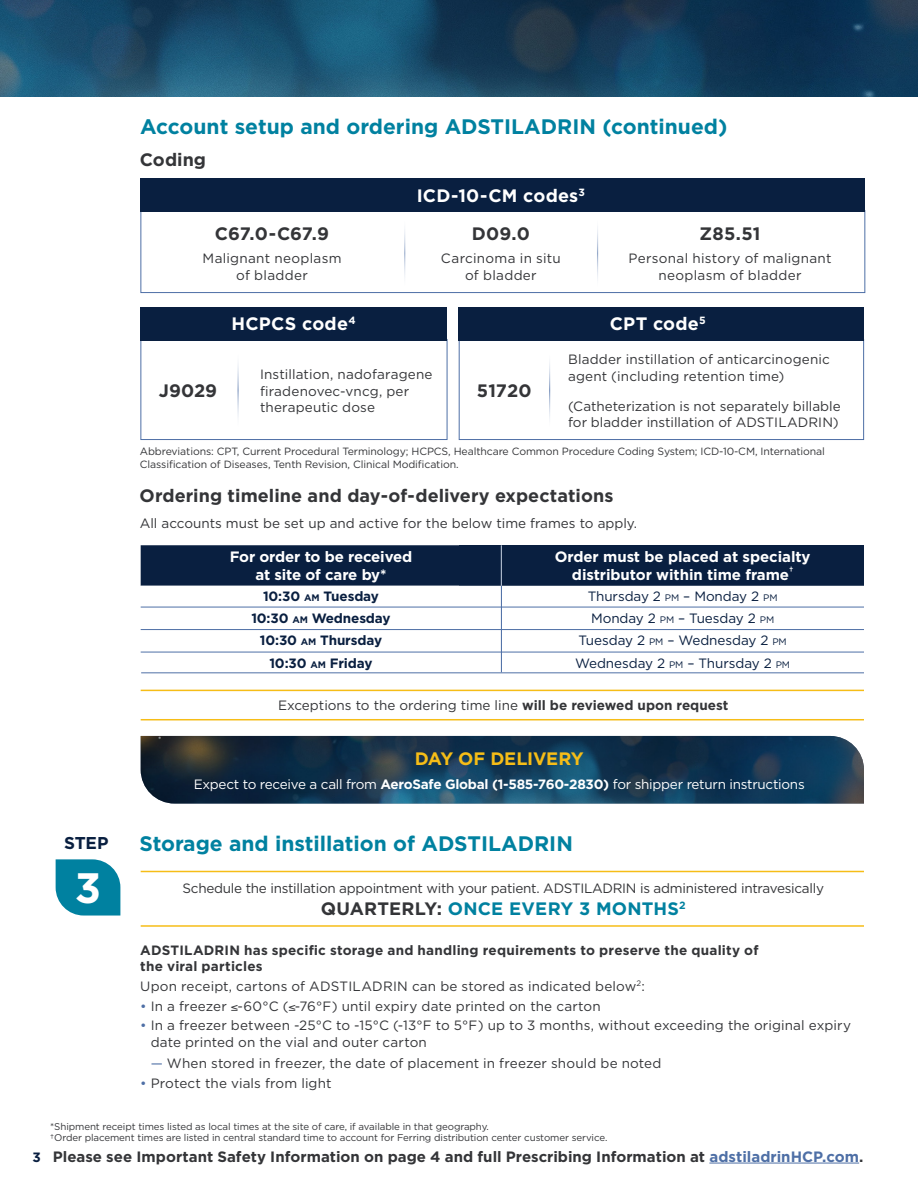
<style>
.page{position:relative;width:918px;height:1188px;background:#fff}
.page>*{position:absolute;margin:0;border:0;box-sizing:border-box;transform-origin:0 0}
.t1{font:700 42.45px "Gotham";color:#fff}
.t2{font:700 21px "Gotham";color:#0081a0}
.t3{font:700 18px "Gotham";letter-spacing:.005em;color:#343538}
.t4{font:700 18px "Gotham";letter-spacing:.015em;color:#fff}
.t5{font:700 18px "Gotham";letter-spacing:.015em;color:#0081a0}
.t6{font:700 18px "Gotham";letter-spacing:-.015em;color:#f6bd17}
.t7{font:700 17.1px "Gotham";color:#091f40}
.t8{font:700 15px "Gotham";color:#343538}
.t9{font:700 15px/18px "Gotham";letter-spacing:-.005em;color:#fff;text-align:center}
.t10{font:13.5px/16.5px "Gotham";letter-spacing:.005em;color:#343538}
.t11{font:700 13.5px/16.5px "Gotham";letter-spacing:.015em;color:#343538}
.t12{font:13.5px "Gotham";letter-spacing:-.02em;color:#343538}
.t13{font:13.5px "Gotham";letter-spacing:-.005em;color:#091f40}
.t14{font:13.5px "Gotham";letter-spacing:-.02em;color:#fff}
.t15{font:700 13.5px "Gotham";letter-spacing:-.01em;color:#091f40}
.t16{font:10.5px/13.5px "Gotham";letter-spacing:-.01em;color:#343538}
.t17{font:9.75px/10.5px "Gotham";letter-spacing:-.01em;color:#343538}
.s1{font-size:9.45px}
.s2{font-weight:700}
.s3{color:#343538}
.s4{color:#4e6fa6}
</style>
<div class="page">
<img style="left:0;top:0;width:918px;height:96px">
<img style="left:141px;top:736px;width:723px;height:68px">
<div style="left:140px;top:210px;width:725px;height:83px;background:#fff;border:1px solid #4e6fa6"></div>
<div style="left:140px;top:178px;width:725px;height:34px;background:#091f40"></div>
<hr style="left:404px;top:216px;width:2px;height:74px;background:#4e6fa6">
<hr style="left:597px;top:216px;width:1px;height:74px;background:#4e6fa6">
<div style="left:140px;top:339px;width:307px;height:101px;background:#fff;border:1px solid #4e6fa6"></div>
<div style="left:459px;top:339px;width:405px;height:101px;background:#fff;border:1px solid #4e6fa6"></div>
<div style="left:140px;top:307px;width:307px;height:34px;background:#091f40"></div>
<div style="left:459px;top:307px;width:405px;height:34px;background:#091f40"></div>
<hr style="left:238px;top:350px;width:1px;height:81px;background:#4e6fa6">
<hr style="left:549px;top:350px;width:2px;height:81px;background:#4e6fa6">
<hr style="left:141px;top:690px;width:723px;height:1px;background:#f6bd17">
<hr style="left:141px;top:719px;width:723px;height:1px;background:#f6bd17">
<hr style="left:141px;top:871px;width:723px;height:1px;background:#f6bd17">
<hr style="left:141px;top:925px;width:723px;height:2px;background:#f6bd17">
<hr style="left:709px;top:1163px;width:150px;height:1px;background:#4e6fa6">
<div style="left:141px;top:545px;width:723px;height:41px;background:#091f40"></div>
<svg style="left:141px;top:586px;width:723px;height:88px"></svg>
<hr style="left:501px;top:545px;width:1px;height:41px;background:#cad4e4">
<hr style="left:141px;top:607px;width:360px;height:1px;background:#4e6fa6">
<hr style="left:501px;top:607px;width:363px;height:1px;background:#4e6fa6">
<hr style="left:141px;top:629px;width:360px;height:1px;background:#4e6fa6">
<hr style="left:501px;top:629px;width:363px;height:1px;background:#4e6fa6">
<hr style="left:141px;top:652px;width:360px;height:1px;background:#4e6fa6">
<hr style="left:501px;top:652px;width:363px;height:1px;background:#4e6fa6">
<hr style="left:141px;top:672px;width:723px;height:1px;background:#4e6fa6">
<hr style="left:501px;top:586px;width:1px;height:86px;background:#4e6fa6">
<svg style="left:56px;top:859px;width:64px;height:57px;background:#1a8da9"></svg>
<h2 class="t2" style="left:140px;top:113px;width:589px">Account setup and ordering ADSTILADRIN (continued)</h2>
<h3 class="t3" style="left:140px;top:147px;width:68px">Coding</h3>
<h3 class="t3" style="left:215px;top:222px;width:116px">C67.0-C67.9</h3>
<p class="t10" style="left:203px;top:250px;width:140px;text-align:center">Malignant neoplasm of bladder</p>
<h3 class="t4" style="left:417px;top:184px;width:170px">ICD-10-CM codes<sup>3</sup></h3>
<h3 class="t3" style="left:472px;top:222px;width:59px">D09.0</h3>
<p class="t10" style="left:441px;top:250px;width:121px;text-align:center">Carcinoma in situ of bladder</p>
<h3 class="t3" style="left:700px;top:222px;width:63px">Z85.51</h3>
<p class="t10" style="left:629px;top:250px;width:204px;text-align:center">Personal history of malignant neoplasm of bladder</p>
<h3 class="t4" style="left:231px;top:312px;width:126px">HCPCS code<sup>4</sup></h3>
<h3 class="t4" style="left:610px;top:312px;width:97px">CPT code<sup>5</sup></h3>
<p class="t10" style="left:568px;top:351px;width:263px">Bladder instillation of anticarcinogenic agent (including retention time)</p>
<p class="t10" style="left:568px;top:398px;width:274px">(Catheterization is not separately billable for bladder instillation of ADSTILADRIN)</p>
<p class="t10" style="left:260px;top:366px;width:174px">Instillation, nadofaragene firadenovec-vncg, per therapeutic dose</p>
<h3 class="t3" style="left:159px;top:378px;width:60px">J9029</h3>
<h3 class="t3" style="left:477px;top:379px;width:56px">51720</h3>
<p class="t16" style="left:140px;top:444px;width:687px">Abbreviations: CPT, Current Procedural Terminology; HCPCS, Healthcare Common Procedure Coding System; ICD-10-CM, International<br>Classification of Diseases, Tenth Revision, Clinical Modification.</p>
<h3 class="t3" style="left:140px;top:484px;width:475px">Ordering timeline and day-of-delivery expectations</h3>
<p class="t10" style="left:140px;top:514px;width:499px">All accounts must be set up and active for the below time frames to apply.</p>
<p class="t9" style="left:230px;top:547px;width:184px">For order to be received at site of care by*</p>
<p class="t9" style="left:555px;top:547px;width:257px">Order must be placed at specialty distributor within time frame<sup>†</sup></p>
<p class="t15" style="left:263px;top:587px;width:117px">10:30 <span class="s1">AM</span> Tuesday</p>
<p class="t13" style="left:588px;top:588px;width:191px">Thursday 2 <span class="s1">PM</span> – Monday 2 <span class="s1">PM</span></p>
<p class="t15" style="left:251px;top:609px;width:141px">10:30 <span class="s1">AM</span> Wednesday</p>
<p class="t13" style="left:591px;top:610px;width:185px">Monday 2 <span class="s1">PM</span> – Tuesday 2 <span class="s1">PM</span></p>
<p class="t15" style="left:260px;top:632px;width:124px">10:30 <span class="s1">AM</span> Thursday</p>
<p class="t13" style="left:579px;top:632px;width:210px">Tuesday 2 <span class="s1">PM</span> – Wednesday 2 <span class="s1">PM</span></p>
<p class="t15" style="left:269px;top:654px;width:105px">10:30 <span class="s1">AM</span> Friday</p>
<p class="t13" style="left:575px;top:655px;width:217px">Wednesday 2 <span class="s1">PM</span> – Thursday 2 <span class="s1">PM</span></p>
<p class="t10" style="left:278px;top:697px;width:452px">Exceptions to the ordering time line <span class="s2">will be reviewed upon request</span></p>
<h3 class="t6" style="left:415px;top:746px;width:171px">DAY OF DELIVERY</h3>
<p class="t14" style="left:194px;top:776px;width:613px">Expect to receive a call from <span class="s2">AeroSafe Global (1-585-760-2830)</span> for shipper return instructions</p>
<p class="t7" style="left:64px;top:831px;width:46px">STEP</p>
<h1 class="t1" style="left:75px;top:860px;width:28px">3</h1>
<h2 class="t2" style="left:139px;top:830px;width:435px">Storage and instillation of ADSTILADRIN</h2>
<p class="t12" style="left:183px;top:879px;width:643px">Schedule the instillation appointment with your patient. ADSTILADRIN is administered intravesically</p>
<h3 class="t5" style="left:321px;top:897px;width:366px"><span class="s3">QUARTERLY:</span> ONCE EVERY 3 MONTHS<sup>2</sup></h3>
<p class="t11" style="left:140px;top:941px;width:620px">ADSTILADRIN has specific storage and handling requirements to preserve the quality of the viral particles</p>
<p class="t10" style="left:140px;top:977px;width:506px">Upon receipt, cartons of ADSTILADRIN can be stored as indicated below<sup>2</sup>:</p>
<p class="t10" style="left:140px;top:997px;width:462px"><span class="s4">•</span> In a freezer ≤-60°C (≤-76°F) until expiry date printed on the carton</p>
<p class="t10" style="left:151px;top:1017px;width:702px;text-indent:-11px"><span class="s4">•</span> In a freezer between -25°C to -15°C (-13°F to 5°F) up to 3 months, without exceeding the original expiry date printed on the vial and outer carton</p>
<p class="t10" style="left:151px;top:1055px;width:512px"><span class="s4">—</span> When stored in freezer, the date of placement in freezer should be noted</p>
<p class="t10" style="left:140px;top:1074px;width:193px"><span class="s4">•</span> Protect the vials from light</p>
<p class="t15" style="left:32px;top:1148px;width:10px">3</p>
<p class="t17" style="left:50px;top:1121px;width:559px">*Shipment receipt times listed as local times at the site of care, if available in that geography.<br>†Order placement times are listed in central standard time to account for Ferring distribution center customer service.</p>
<p class="t8" style="left:53px;top:1146px;width:812px">Please see Important Safety Information on page 4 and full Prescribing Information at <span class="s4">adstiladrinHCP.com</span>.</p>
</div>
